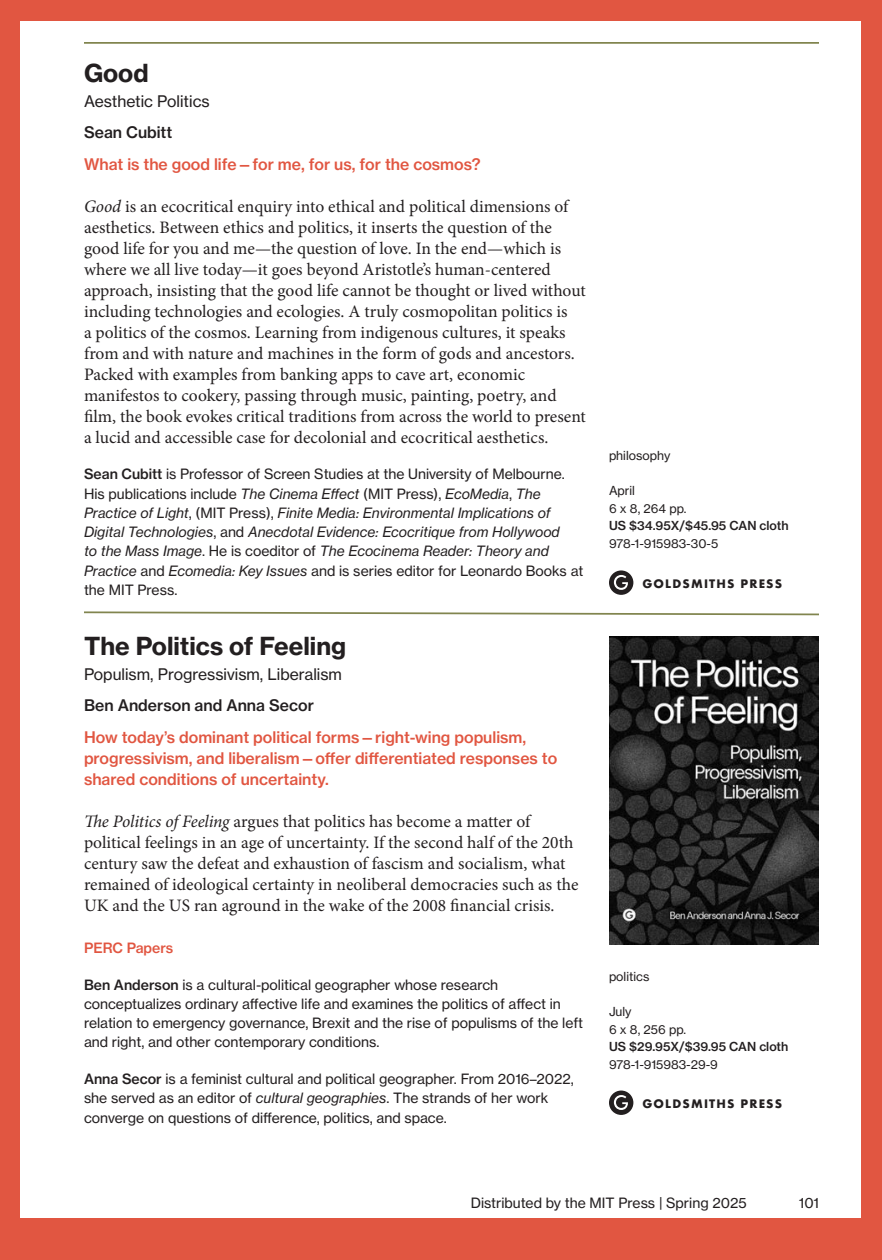
<style>
.page{position:relative;width:882px;height:1260px;background:#e15641}
.page>*{position:absolute;margin:0;border:0;box-sizing:border-box;transform-origin:0 0}
.ti{font:24.5px "N Haas Grotesk TX Pro 75 Bd";color:#231f20}
.tp{font:17.5px/21px "Minion Pro";color:#231f20}
.Tx{font:15.75px/21px "N Haas Grotesk TX Pro 65 Md";color:#e15641}
.st{font:15.75px "N Haas Grotesk TX Pro 55 Rg";color:#231f20}
.AU{font:15.75px "N Haas Grotesk TX Pro 65 Md";color:#231f20}
.AU_PR{font:14px/19.2px "N Haas Grotesk TX Pro 55 Rg";color:#231f20}
.AU_PR-2{font:14px/19.2px "N Haas Grotesk TX Pro 56 It";color:#231f20}
.Series{font:14px "N Haas Grotesk TX Pro 65 Md";color:#e15641}
.BM_details{font:12.25px "N Haas Grotesk TX Pro 55 Rg";color:#231f20}
.BM_details-2{font:12.25px "N Haas Grotesk TX Pro 65 Md";color:#231f20}
.Cat{font:12.25px "N Haas Grotesk TX Pro 55 Rg";color:#231f20}
.t1{font:700 11.38px "Futura";letter-spacing:.1em;color:#231f20}
.s1{font-style:italic}
.s2{font-family:"N Haas Grotesk TX Pro 65 Md"}
.s3{font-family:"N Haas Grotesk TX Pro 55 Rg"}
.s4{font-family:"N Haas Grotesk TX Pro 56 It"}
</style>
<div class="page">
<div style="left:20px;top:21px;width:841px;height:1197px;background:#fff"></div>
<hr style="left:84px;top:42px;width:735px;height:2px;background:#81854f">
<svg style="left:84px;top:611px;width:735px;height:5px"></svg>
<img style="left:609px;top:636px;width:210px;height:308px">
<svg style="left:609px;top:570px;width:24px;height:25px"></svg>
<svg style="left:609px;top:1091px;width:24px;height:24px"></svg>
<p class="ti" style="left:84px;top:58px;width:66px">Good</p>
<p class="st" style="left:84px;top:91px;width:127px">Aesthetic Politics</p>
<p class="AU" style="left:84px;top:123px;width:90px">Sean Cubitt</p>
<p class="Tx" style="left:84px;top:153px;width:398px">What is the good life—for me, for us, for the cosmos?</p>
<p class="tp" style="left:84px;top:196px;width:503px"><span class="s1">Good</span> is an ecocritical enquiry into ethical and political dimensions of aesthetics. Between ethics and politics, it inserts the question of the good life for you and me—the question of love. In the end—which is where we all live today—it goes beyond Aristotle’s human-centered approach, insisting that the good life cannot be thought or lived without including technologies and ecologies. A truly cosmopolitan politics is<br>a politics of the cosmos. Learning from indigenous cultures, it speaks from and with nature and machines in the form of gods and ancestors.<br>Packed with examples from banking apps to cave art, economic manifestos to cookery, passing through music, painting, poetry, and film, the book evokes critical traditions from across the world to present a lucid and accessible case for decolonial and ecocritical aesthetics.</p>
<p class="AU_PR-2" style="left:84px;top:465px;width:501px"><span class="s2">Sean Cubitt</span> <span class="s3">is Professor of Screen Studies at the University of Melbourne.<br>His publications include</span> The Cinema Effect <span class="s3">(MIT Press),</span> EcoMedia<span class="s3">,</span> The Practice of Light<span class="s3">, (MIT Press),</span> Finite Media: Environmental Implications of Digital Technologies<span class="s3">, and</span> Anecdotal Evidence: Ecocritique from Hollywood<br>to the Mass Image<span class="s3">. He is coeditor of</span> The Ecocinema Reader: Theory and Practice <span class="s3">and</span> Ecomedia: Key Issues <span class="s3">and is series editor for Leonardo Books at the MIT Press.</span></p>
<p class="ti" style="left:84px;top:631px;width:264px">The Politics of Feeling</p>
<p class="st" style="left:84px;top:665px;width:260px">Populism, Progressivism, Liberalism</p>
<p class="AU" style="left:84px;top:696px;width:231px">Ben Anderson and Anna Secor</p>
<p class="Tx" style="left:84px;top:727px;width:475px">How today’s dominant political forms—right-wing populism, progressivism, and liberalism—offer differentiated responses to shared conditions of uncertainty.</p>
<p class="tp" style="left:84px;top:811px;width:496px"><span class="s1">The Politics of Feeling</span> argues that politics has become a matter of political feelings in an age of uncertainty. If the second half of the 20th century saw the defeat and exhaustion of fascism and socialism, what remained of ideological certainty in neoliberal democracies such as the UK and the US ran aground in the wake of the 2008 financial crisis.</p>
<p class="Series" style="left:84px;top:939px;width:91px">PERC Papers</p>
<p class="AU_PR" style="left:84px;top:975px;width:501px"><span class="s2">Ben Anderson</span> is a cultural-political geographer whose research conceptualizes ordinary affective life and examines the politics of affect in relation to emergency governance, Brexit and the rise of populisms of the left and right, and other contemporary conditions.</p>
<p class="AU_PR" style="left:84px;top:1069px;width:491px"><span class="s2">Anna Secor</span> is a feminist cultural and political geographer. From 2016–2022, she served as an editor of <span class="s4">cultural geographies</span>. The strands of her work converge on questions of difference, politics, and space.</p>
<p class="Cat" style="left:609px;top:448px;width:63px">philosophy</p>
<p class="BM_details" style="left:609px;top:483px;width:27px">April</p>
<p class="BM_details" style="left:609px;top:501px;width:79px">6 x 8, 264 pp.</p>
<p class="BM_details-2" style="left:609px;top:518px;width:181px">US $34.95X/$45.95 CAN cloth</p>
<p class="BM_details" style="left:609px;top:536px;width:111px">978-1-915983-30-5</p>
<p class="t1" style="left:642px;top:575px;width:141px">GOLDSMITHS PRESS</p>
<p class="Cat" style="left:609px;top:969px;width:42px">politics</p>
<p class="BM_details" style="left:609px;top:1004px;width:24px">July</p>
<p class="BM_details" style="left:609px;top:1022px;width:79px">6 x 8, 256 pp.</p>
<p class="BM_details-2" style="left:609px;top:1039px;width:181px">US $29.95X/$39.95 CAN cloth</p>
<p class="BM_details" style="left:609px;top:1057px;width:110px">978-1-915983-29-9</p>
<p class="t1" style="left:642px;top:1096px;width:141px">GOLDSMITHS PRESS</p>
<p class="AU_PR" style="left:471px;top:1193px;width:277px">Distributed by the MIT Press | Spring 2025</p>
<p class="AU_PR" style="left:799px;top:1193px;width:22px">101</p>
</div>
